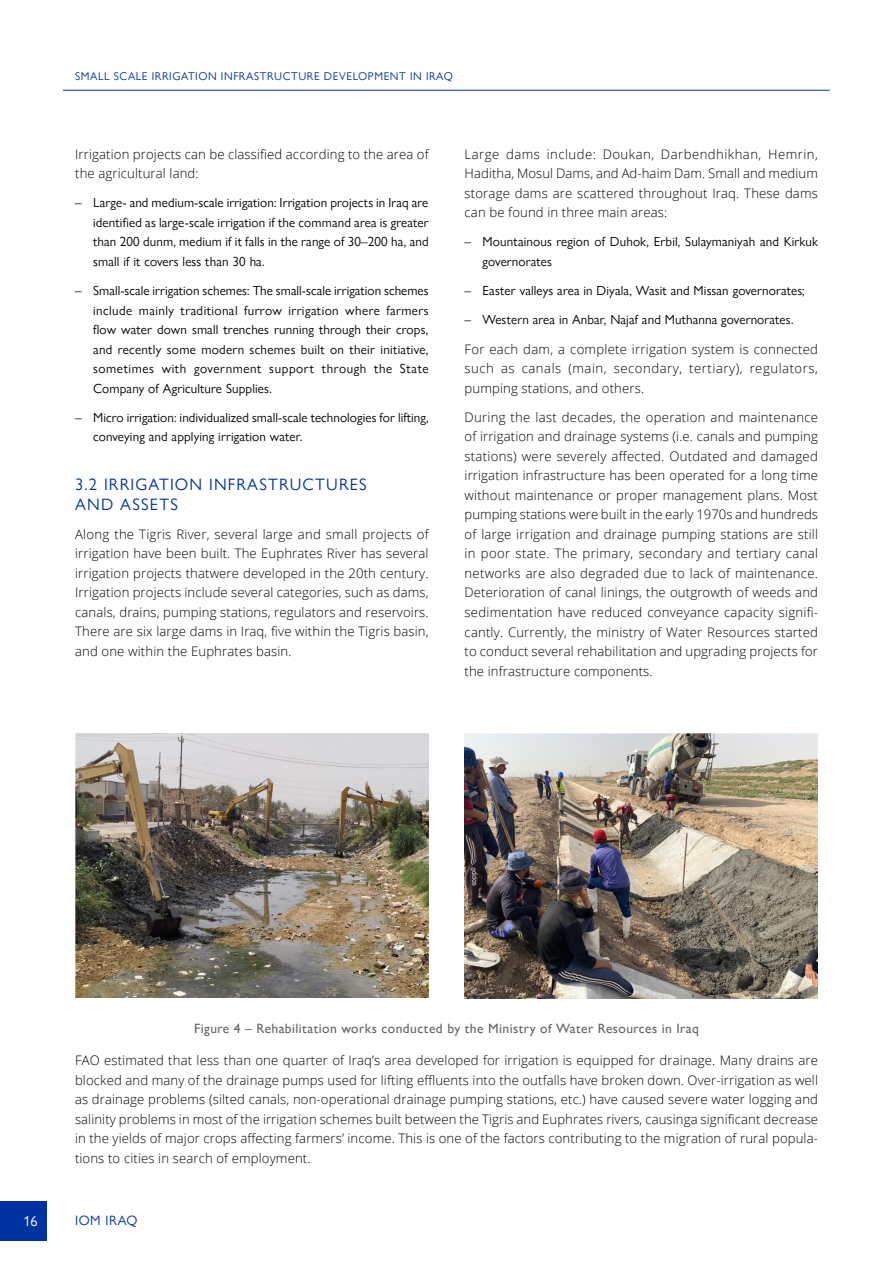
<style>
.page{position:relative;width:893px;height:1263px;background:#fff}
.page>*{position:absolute;margin:0;border:0;box-sizing:border-box;transform-origin:0 0}
.t1{font:16.5px/19.5px "Gill Sans Nova";letter-spacing:.07em;color:#0033a1}
.t2{font:14.25px "Gill Sans Nova";color:#fff}
.t3{font:500 13.5px "Gill Sans Nova";letter-spacing:.03em;color:#636466}
.t4{font:13.5px "Gill Sans Nova";letter-spacing:.04em;color:#0033a1}
.t5{font:300 13.2px/19.5px "Open Sans";letter-spacing:.01em;color:#000;text-align:justify}
.t6{font:13.2px/19.5px "Gill Sans Nova";letter-spacing:.01em;color:#000;text-align:justify}
.t7{font:11.25px "Gill Sans Nova";letter-spacing:.05em;color:#0033a1}
</style>
<div class="page">
<img style="left:75px;top:734px;width:353px;height:263px">
<img style="left:465px;top:734px;width:353px;height:265px">
<hr style="left:63px;top:90px;width:767px;height:1px;background:#0033a1">
<div style="left:0;top:1201px;width:46px;height:39px;background:#0033a1"></div>
<p class="t7" style="left:75px;top:70px;width:379px">SMALL SCALE IRRIGATION INFRASTRUCTURE DEVELOPMENT IN IRAQ</p>
<p class="t5" style="left:75px;top:144px;width:355px">Irrigation projects can be classified according to the area of the agricultural land:</p>
<p class="t6" style="left:93px;top:193px;width:337px;text-indent:-18px">– Large- and medium-scale irrigation: Irrigation projects in Iraq are identified as large-scale irrigation if the command area is greater than 200 dunm, medium if it falls in the range of 30–200 ha, and small if it covers less than 30 ha.</p>
<p class="t6" style="left:93px;top:281px;width:337px;text-indent:-18px">– Small-scale irrigation schemes: The small-scale irrigation schemes include mainly traditional furrow irrigation where farmers flow water down small trenches running through their crops, and recently some modern schemes built on their initiative, sometimes with government support through the State Company of Agriculture Supplies.</p>
<p class="t6" style="left:93px;top:408px;width:337px;text-indent:-18px">– Micro irrigation: individualized small-scale technologies for lifting, conveying and applying irrigation water.</p>
<p class="t1" style="left:75px;top:475px;width:293px">3.2 IRRIGATION INFRASTRUCTURES<br>AND ASSETS</p>
<p class="t5" style="left:75px;top:524px;width:355px">Along the Tigris River, several large and small projects of irrigation have been built. The Euphrates River has several irrigation projects thatwere developed in the 20th century.<br>Irrigation projects include several categories, such as dams, canals, drains, pumping stations, regulators and reservoirs.<br>There are six large dams in Iraq, five within the Tigris basin, and one within the Euphrates basin.</p>
<p class="t5" style="left:465px;top:144px;width:355px">Large dams include: Doukan, Darbendhikhan, Hemrin, Haditha, Mosul Dams, and Ad-haim Dam. Small and medium storage dams are scattered throughout Iraq. These dams can be found in three main areas:</p>
<p class="t6" style="left:483px;top:232px;width:337px;text-indent:-18px">– Mountainous region of Duhok, Erbil, Sulaymaniyah and Kirkuk governorates</p>
<p class="t6" style="left:465px;top:281px;width:342px">– Easter valleys area in Diyala, Wasit and Missan governorates;</p>
<p class="t6" style="left:465px;top:310px;width:330px">– Western area in Anbar, Najaf and Muthanna governorates.</p>
<p class="t5" style="left:465px;top:339px;width:355px">For each dam, a complete irrigation system is connected such as canals (main, secondary, tertiary), regulators, pumping stations, and others.</p>
<p class="t5" style="left:465px;top:407px;width:355px">During the last decades, the operation and maintenance of irrigation and drainage systems (i.e. canals and pumping stations) were severely affected. Outdated and damaged irrigation infrastructure has been operated for a long time without maintenance or proper management plans. Most pumping stations were built in the early 1970s and hundreds of large irrigation and drainage pumping stations are still in poor state. The primary, secondary and tertiary canal networks are also degraded due to lack of maintenance.<br>Deterioration of canal linings, the outgrowth of weeds and sedimentation have reduced conveyance capacity signifi&shy;cantly. Currently, the ministry of Water Resources started to conduct several rehabilitation and upgrading projects for the infrastructure components.</p>
<p class="t3" style="left:194px;top:1020px;width:506px">Figure 4 – Rehabilitation works conducted by the Ministry of Water Resources in Iraq</p>
<p class="t5" style="left:75px;top:1050px;width:745px">FAO estimated that less than one quarter of Iraq’s area developed for irrigation is equipped for drainage. Many drains are blocked and many of the drainage pumps used for lifting effluents into the outfalls have broken down. Over-irrigation as well as drainage problems (silted canals, non-operational drainage pumping stations, etc.) have caused severe water logging and salinity problems in most of the irrigation schemes built between the Tigris and Euphrates rivers, causinga significant decrease in the yields of major crops affecting farmers’ income. This is one of the factors contributing to the migration of rural popula&shy;tions to cities in search of employment.</p>
<p class="t2" style="left:23px;top:1212px;width:16px">16</p>
<p class="t4" style="left:75px;top:1212px;width:64px">IOM IRAQ</p>
</div>
